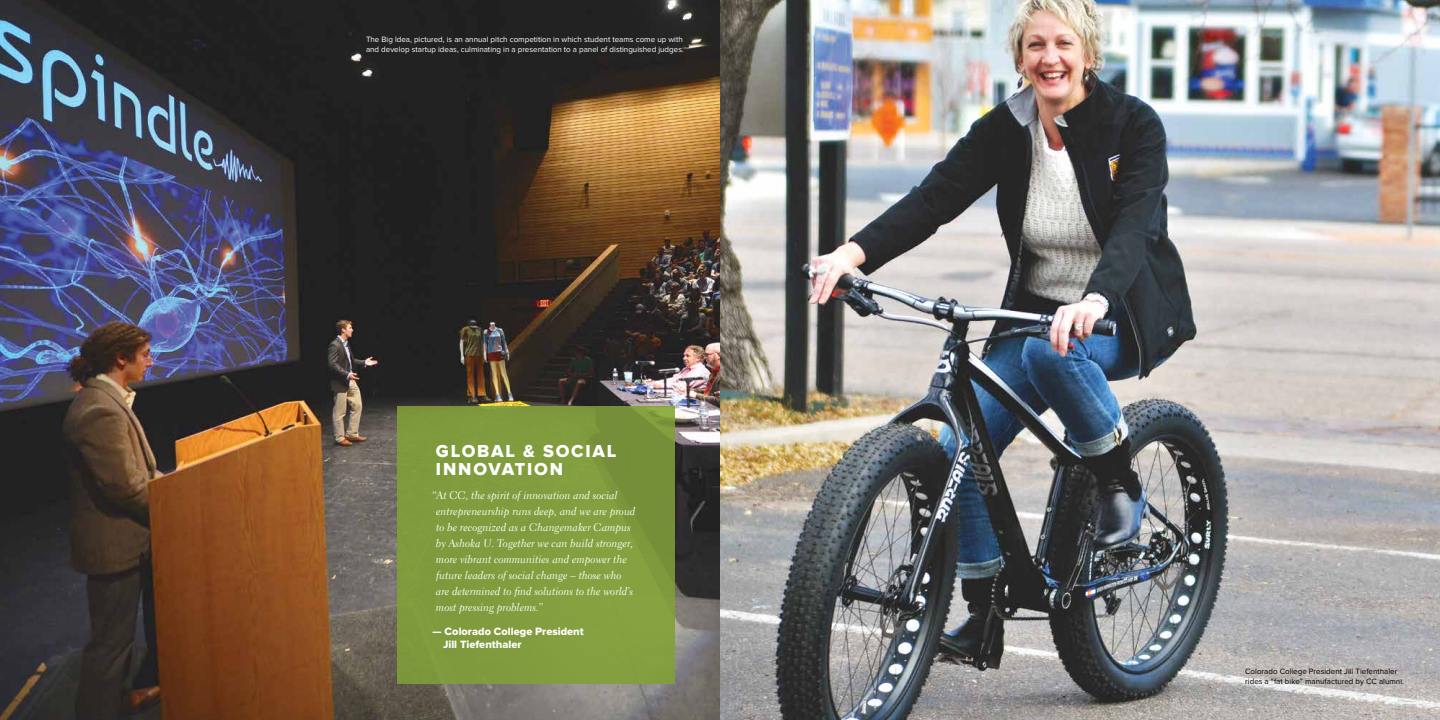
<style>
.page{position:relative;width:1440px;height:720px;background:#fff}
.page>*{position:absolute;margin:0;border:0;box-sizing:border-box;transform-origin:0 0}
.t1{font:18px/18px "Proxima Nova Extrabld";letter-spacing:.1em;color:#fff}
.t2{font:11px/16px "Electra LT Std Cursive";color:#fff}
.t3{font:11px/13px "Proxima Nova Extrabld";color:#fff}
.t4{font:8px/9.6px "Proxima Nova";color:#fff}
.t5{font:8px/9.6px "Proxima Nova";color:#000}
</style>
<div class="page">
<img style="left:0;top:0;width:1440px;height:720px">
<img style="left:398px;top:407px;width:277px;height:277px">
<p class="t4" style="left:366px;top:35px;width:319px">The Big ldea, pictured, is an annual pitch competition in which student teams come up with and develop startup ideas, culminating in a presentation to a panel of distinguished judges.</p>
<h1 class="t1" style="left:436px;top:443px;width:182px">GLOBAL &amp; SOCIAL<br>INNOVATION</h1>
<p class="t2" style="left:436px;top:487px;width:201px;text-indent:-4px">“At CC, the spirit of innovation and social entrepreneurship runs deep, and we are proud to be recognized as a Changemaker Campus by Ashoka U. Together we can build stronger, more vibrant communities and empower the future leaders of social change – those who are determined to find solutions to the world’s most pressing problems.”</p>
<p class="t3" style="left:443px;top:625px;width:142px;text-indent:-10px">— Colorado College President<br>Jill Tiefenthaler</p>
<p class="t5" style="left:1245px;top:667px;width:160px">Colorado College President Jill Tiefenthaler rides a “fat bike” manufactured by CC alumni.</p>
</div>
